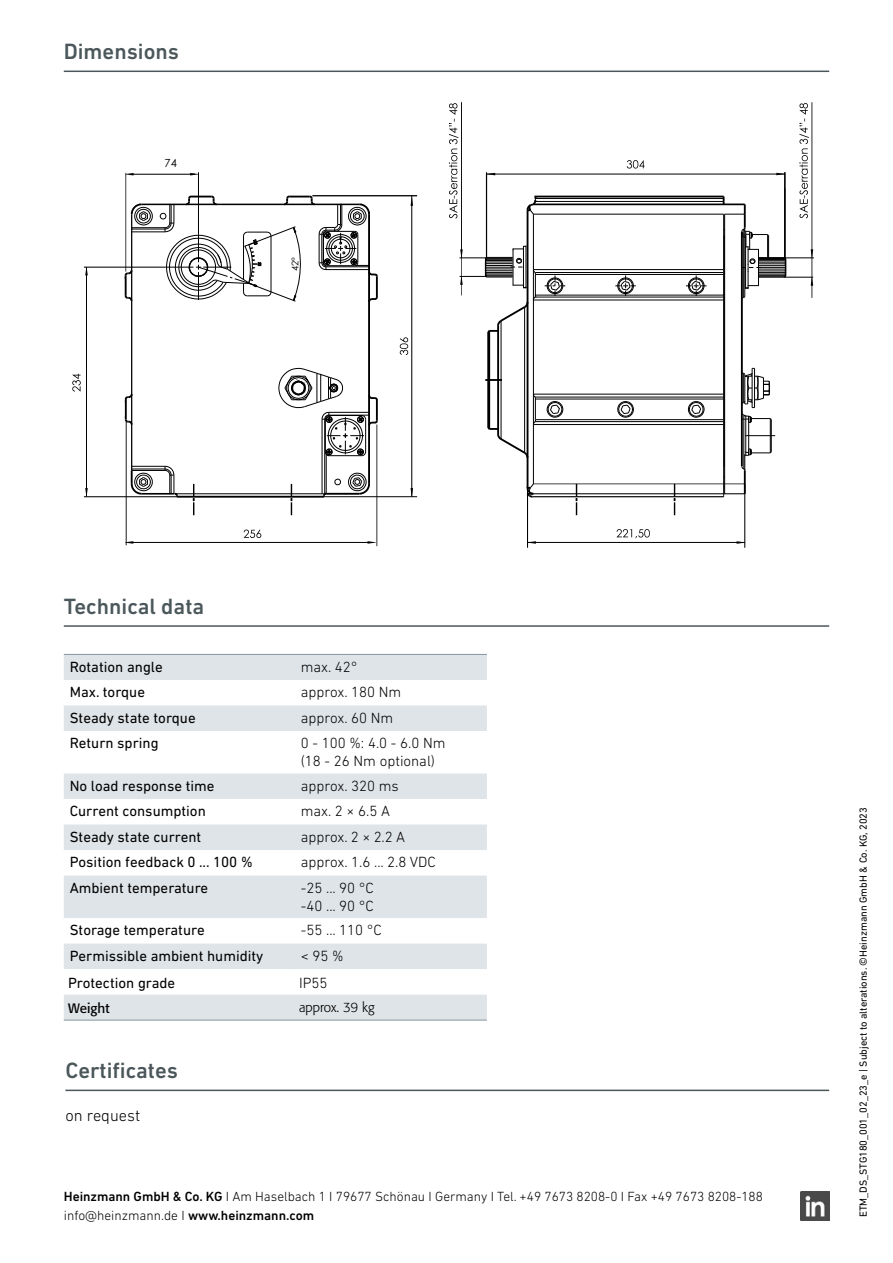
<style>
.page{position:relative;width:893px;height:1263px;background:#fff}
.page>*{position:absolute;margin:0;border:0;box-sizing:border-box;transform-origin:0 0}
.t1{font:500 22.5px "DIN Next LT Pro";color:#4b575b}
.t2{font:300 16.5px "DIN Next LT Pro";color:#000}
.t3{font:15px "DIN Next LT Pro";color:#000}
.t4{font:300 15px/18px "DIN Next LT Pro";color:#000}
.t5{font:300 13.5px/19.5px "DIN Next LT Pro";color:#000}
.t6{font:300 13.5px "Formata BQ";color:#000}
.t7{font:13.5px "Formata BQ";color:#000}
.t8{font:11.25px "Century Gothic";color:#000}
.t9{font:10.5px "DIN Next LT Pro";color:#000}
.t10{font:9.3px "Century Gothic";color:#000}
.s1{font-weight:500}
</style>
<div class="page">
<img style="left:800px;top:1191px;width:29px;height:29px">
<hr style="left:64px;top:71px;width:765px;height:1px;background:#4b575b">
<hr style="left:64px;top:625px;width:765px;height:2px;background:#4b575b">
<svg style="left:64px;top:655px;width:423px;height:365px;fill:#dfe4e8"></svg>
<hr style="left:64px;top:654px;width:231px;height:1px;background:#88969f">
<hr style="left:295px;top:654px;width:192px;height:1px;background:#88969f">
<hr style="left:64px;top:1020px;width:231px;height:1px;background:#88969f">
<hr style="left:295px;top:1020px;width:192px;height:1px;background:#88969f">
<hr style="left:771px;top:419px;width:1px;height:33px;background:#000">
<hr style="left:770px;top:419px;width:1px;height:34px;background:#000">
<hr style="left:748px;top:419px;width:1px;height:33px;background:#000">
<hr style="left:745px;top:419px;width:1px;height:33px;background:#000">
<hr style="left:743px;top:419px;width:1px;height:50px;background:#000">
<svg style="left:743px;top:368px;width:29px;height:55px"></svg>
<hr style="left:501px;top:321px;width:1px;height:59px;background:#000">
<hr style="left:487px;top:332px;width:2px;height:96px;background:#000">
<hr style="left:497px;top:380px;width:2px;height:54px;background:#000">
<hr style="left:524px;top:307px;width:1px;height:146px;background:#000">
<hr style="left:488px;top:331px;width:2px;height:98px;background:#000">
<hr style="left:745px;top:435px;width:30px;height:1px;background:#000">
<svg style="left:485px;top:379px;width:16px;height:2px"></svg>
<hr style="left:497px;top:326px;width:2px;height:54px;background:#000">
<hr style="left:501px;top:380px;width:1px;height:59px;background:#000">
<hr style="left:533px;top:493px;width:212px;height:1px;background:#000">
<hr style="left:527px;top:210px;width:1px;height:278px;background:#000">
<hr style="left:177px;top:496px;width:147px;height:2px;background:#000">
<svg style="left:741px;top:448px;width:31px;height:23px"></svg>
<hr style="left:741px;top:232px;width:2px;height:234px;background:#000">
<hr style="left:724px;top:214px;width:1px;height:270px;background:#000">
<hr style="left:723px;top:300px;width:1px;height:94px;background:#000">
<hr style="left:533px;top:483px;width:212px;height:1px;background:#000">
<hr style="left:744px;top:470px;width:2px;height:24px;background:#000">
<hr style="left:533px;top:300px;width:1px;height:94px;background:#000">
<hr style="left:132px;top:466px;width:33px;height:1px;background:#000">
<hr style="left:174px;top:493px;width:148px;height:1px;background:#000">
<hr style="left:322px;top:419px;width:1px;height:75px;background:#000">
<hr style="left:368px;top:214px;width:2px;height:270px;background:#000">
<hr style="left:131px;top:214px;width:1px;height:256px;background:#000">
<hr style="left:132px;top:468px;width:33px;height:1px;background:#000">
<hr style="left:324px;top:419px;width:1px;height:75px;background:#000">
<hr style="left:326px;top:454px;width:1px;height:40px;background:#000">
<hr style="left:326px;top:493px;width:33px;height:2px;background:#000">
<svg style="left:334px;top:478px;width:7px;height:8px"></svg>
<svg style="left:348px;top:472px;width:22px;height:23px"></svg>
<hr style="left:142px;top:493px;width:32px;height:2px;background:#000">
<svg style="left:130px;top:470px;width:23px;height:25px"></svg>
<svg style="left:164px;top:465px;width:15px;height:33px"></svg>
<hr style="left:132px;top:470px;width:33px;height:1px;background:#000">
<svg style="left:322px;top:491px;width:6px;height:7px"></svg>
<svg style="left:278px;top:367px;width:100px;height:90px"></svg>
<svg style="left:124px;top:195px;width:255px;height:109px"></svg>
<hr style="left:125px;top:399px;width:2px;height:21px;background:#000">
<svg style="left:124px;top:392px;width:9px;height:10px"></svg>
<svg style="left:124px;top:416px;width:9px;height:10px"></svg>
<svg style="left:487px;top:393px;width:238px;height:122px"></svg>
<svg style="left:193px;top:484px;width:1px;height:31px"></svg>
<svg style="left:291px;top:484px;width:1px;height:31px"></svg>
<hr style="left:527px;top:488px;width:1px;height:60px;background:#000">
<hr style="left:528px;top:542px;width:217px;height:1px;background:#000">
<hr style="left:784px;top:258px;width:30px;height:1px;background:#000">
<hr style="left:812px;top:102px;width:1px;height:196px;background:#000">
<hr style="left:461px;top:102px;width:1px;height:156px;background:#000">
<hr style="left:377px;top:424px;width:1px;height:122px;background:#000">
<hr style="left:126px;top:422px;width:1px;height:123px;background:#000">
<hr style="left:132px;top:542px;width:237px;height:1px;background:#000">
<hr style="left:312px;top:195px;width:105px;height:1px;background:#000">
<hr style="left:324px;top:496px;width:93px;height:1px;background:#000">
<hr style="left:411px;top:196px;width:1px;height:301px;background:#000">
<hr style="left:84px;top:267px;width:81px;height:1px;background:#000">
<hr style="left:84px;top:496px;width:93px;height:1px;background:#000">
<hr style="left:86px;top:267px;width:1px;height:230px;background:#000">
<hr style="left:198px;top:172px;width:1px;height:62px;background:#000">
<hr style="left:126px;top:173px;width:1px;height:99px;background:#000">
<hr style="left:132px;top:174px;width:63px;height:1px;background:#000">
<hr style="left:744px;top:484px;width:1px;height:64px;background:#000">
<svg style="left:616px;top:529px;width:34px;height:9px"></svg>
<svg style="left:72px;top:374px;width:9px;height:18px"></svg>
<svg style="left:737px;top:541px;width:8px;height:3px"></svg>
<svg style="left:528px;top:541px;width:8px;height:3px"></svg>
<svg style="left:411px;top:197px;width:2px;height:9px"></svg>
<svg style="left:125px;top:173px;width:9px;height:2px"></svg>
<svg style="left:367px;top:541px;width:9px;height:3px"></svg>
<svg style="left:125px;top:541px;width:8px;height:3px"></svg>
<svg style="left:85px;top:267px;width:3px;height:8px"></svg>
<svg style="left:449px;top:103px;width:364px;height:231px"></svg>
<svg style="left:400px;top:337px;width:8px;height:18px"></svg>
<svg style="left:244px;top:529px;width:17px;height:9px"></svg>
<hr style="left:65px;top:1089px;width:764px;height:2px;background:#4b575b">
<h1 class="t1" style="left:64px;top:39px;width:117px">Dimensions</h1>
<p class="t8" style="left:165px;top:157px;width:14px">74</p>
<p class="t10" style="left:290px;top:271px;width:15px;rotate:-90deg">°24</p>
<h1 class="t1" style="left:64px;top:593px;width:142px">Technical data</h1>
<p class="t3" style="left:70px;top:658px;width:95px">Rotation angle</p>
<p class="t4" style="left:301px;top:657px;width:58px">max. 42°</p>
<p class="t3" style="left:70px;top:683px;width:77px">Max. torque</p>
<p class="t4" style="left:301px;top:683px;width:102px">approx. 180 Nm</p>
<p class="t3" style="left:70px;top:709px;width:127px">Steady state torque</p>
<p class="t4" style="left:301px;top:708px;width:94px">approx. 60 Nm</p>
<p class="t3" style="left:70px;top:734px;width:90px">Return spring</p>
<p class="t4" style="left:301px;top:734px;width:146px">0 - 100 %: 4.0 - 6.0 Nm (18 - 26 Nm optional)</p>
<p class="t3" style="left:70px;top:777px;width:146px">No load response time</p>
<p class="t4" style="left:301px;top:776px;width:99px">approx. 320 ms</p>
<p class="t3" style="left:70px;top:802px;width:138px">Current consumption</p>
<p class="t4" style="left:301px;top:802px;width:91px">max. 2 × 6.5 A</p>
<p class="t3" style="left:70px;top:828px;width:133px">Steady state current</p>
<p class="t4" style="left:301px;top:827px;width:106px">approx. 2 × 2.2 A</p>
<p class="t3" style="left:70px;top:853px;width:184px">Position feedback 0 ... 100 %</p>
<p class="t4" style="left:301px;top:853px;width:137px">approx. 1.6 ... 2.8 VDC</p>
<p class="t3" style="left:70px;top:879px;width:140px">Ambient temperature</p>
<p class="t4" style="left:301px;top:878px;width:75px">-25 ... 90 °C -40 ... 90 °C</p>
<p class="t3" style="left:70px;top:921px;width:136px">Storage temperature</p>
<p class="t4" style="left:301px;top:921px;width:83px">-55 ... 110 °C</p>
<p class="t3" style="left:70px;top:947px;width:195px">Permissible ambient humidity</p>
<p class="t4" style="left:301px;top:946px;width:44px">&lt; 95 %</p>
<p class="t3" style="left:68px;top:974px;width:109px">Protection grade</p>
<p class="t4" style="left:299px;top:973px;width:30px">IP55</p>
<p class="t7" style="left:68px;top:1000px;width:43px">Weight</p>
<p class="t6" style="left:299px;top:1000px;width:77px">approx. 39 kg</p>
<h1 class="t1" style="left:65px;top:1058px;width:114px">Certificates</h1>
<p class="t2" style="left:65px;top:1105px;width:76px">on request</p>
<p class="t5" style="left:64px;top:1186px;width:701px"><span class="s1">Heinzmann GmbH &amp; Co. KG</span> I Am Haselbach 1 I 79677 Schönau I Germany I Tel. +49 7673 8208-0 I Fax +49 7673 8208-188 info@heinzmann.de I <span class="s1">www.heinzmann.com</span></p>
<p class="t9" style="left:857px;top:1217px;width:411px;rotate:-90deg">ETM_DS_STG180_001_02_23_e | Subject to alterations. ©Heinzmann GmbH &amp; Co. KG, 2023</p>
</div>
